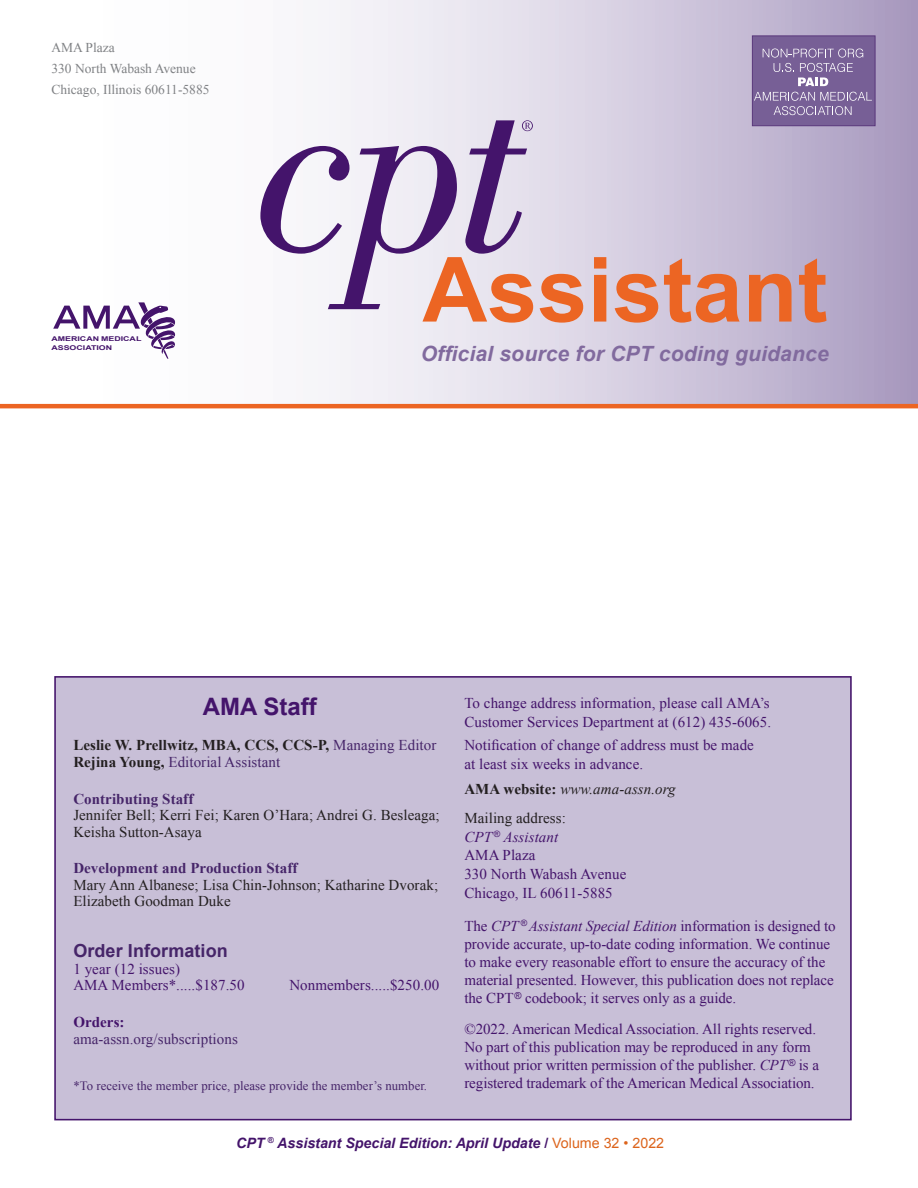
<style>
.page{position:relative;width:918px;height:1188px;background:#fff}
.page>*{position:absolute;margin:0;border:0;box-sizing:border-box;transform-origin:0 0}
.t1{font:700 90px "Arial";color:#ec6523}
.head{font:700 24px "Arial";color:#44146b}
.t2{font:italic 700 21px "Arial";letter-spacing:.01em;color:#816a9e}
.Body_Copy{font:700 18px "Arial";letter-spacing:.005em;color:#462569}
.Body_Copy-2{font:15px/18px "Times New Roman";letter-spacing:-.005em;color:#44146b}
.Body_Copy-3{font:15px/16.5px "Times New Roman";letter-spacing:.005em;color:#231f20}
.Body_Copy-4{font:15px "Times New Roman";letter-spacing:.005em;color:#462569}
.Body_Copy-5{font:700 15px "Times New Roman";letter-spacing:.005em;color:#231f20}
.Body_Copy-6{font:italic 15px "Times New Roman";letter-spacing:.005em;color:#231f20}
.Body_Copy-7{font:700 15px "Times New Roman";letter-spacing:.005em;color:#44146b}
.t3{font:italic 700 14.25px "Arial";color:#44146b}
.t4{font:13.5px "Times New Roman";color:#808285}
.Body_Copy-8{font:12.75px "Times New Roman";letter-spacing:.005em;color:#462569}
.t5{font:700 6.6px/8.7px "Arial";color:#44146b;scale:1.35 1}
.s1{font-weight:400;color:#462569}
.s2{font-weight:700;color:#231f20}
.s3{font-weight:700;color:#462569}
.s4{color:#44146b}
.s5{font-weight:700;font-style:normal}
.s6{color:#231f20}
.s7{font-style:italic}
.s8{font-style:normal}
.s9{font-weight:400;font-style:normal;color:#dc641c}
</style>
<div class="page">
<svg style="left:0;top:0;width:918px;height:404px"></svg>
<svg style="left:260px;top:146px;width:197px;height:163px"></svg>
<svg style="left:465px;top:120px;width:68px;height:134px;background:#b19ec2"></svg>
<div style="left:752px;top:36px;width:123px;height:90px;background:#775f96;border:1px solid #59377b"></div>
<svg style="left:763px;top:49px;width:100px;height:23px"></svg>
<svg style="left:798px;top:78px;width:30px;height:8px"></svg>
<svg style="left:754px;top:92px;width:118px;height:23px"></svg>
<div style="left:54px;top:676px;width:798px;height:444px;background:#c8bfd7;border:2px solid #44146b"></div>
<hr style="left:0;top:404px;width:918px;height:4px;background:#ec6523">
<svg style="left:53px;top:302px;width:122px;height:57px"></svg>
<p class="t4" style="left:51px;top:38px;width:65px">AMA Plaza</p>
<p class="t4" style="left:51px;top:59px;width:146px">330 North Wabash Avenue</p>
<p class="t4" style="left:51px;top:80px;width:160px">Chicago, Illinois 60611-5885</p>
<h1 class="t5" style="left:51px;top:335px;width:68px">AMERICAN MEDICAL<br>ASSOCIATION</h1>
<p class="t1" style="left:423px;top:231px;width:407px">Assistant</p>
<p class="t2" style="left:421px;top:340px;width:410px">Official source for CPT coding guidance</p>
<p class="head" style="left:203px;top:691px;width:115px">AMA Staff</p>
<p class="Body_Copy-5" style="left:73px;top:735px;width:365px">Leslie W. Prellwitz, MBA, CCS, CCS-P, <span class="s1">Managing Editor</span></p>
<p class="Body_Copy-4" style="left:73px;top:752px;width:208px"><span class="s2">Rejina Young,</span> Editorial Assistant</p>
<p class="Body_Copy-3" style="left:73px;top:790px;width:368px"><span class="s3">Contributing Staff<br></span>Jennifer Bell; Kerri Fei; Karen O’Hara; Andrei G. Besleaga;<br>Keisha Sutton-Asaya</p>
<p class="Body_Copy-3" style="left:73px;top:860px;width:366px"><span class="s3">Development and Production Staff<br></span>Mary Ann Albanese; Lisa Chin-Johnson; Katharine Dvorak;<br>Elizabeth Goodman Duke</p>
<p class="Body_Copy" style="left:73px;top:939px;width:156px">Order Information</p>
<p class="Body_Copy-2" style="left:73px;top:960px;width:108px">1 year (12 issues)</p>
<p class="Body_Copy-2" style="left:73px;top:976px;width:173px">AMA Members*.....$187.50</p>
<p class="Body_Copy-2" style="left:289px;top:976px;width:151px">Nonmembers.....$250.00</p>
<p class="Body_Copy-7" style="left:73px;top:1012px;width:53px">Orders:</p>
<p class="Body_Copy-4" style="left:73px;top:1029px;width:166px">ama-assn.org/subscriptions</p>
<p class="Body_Copy-8" style="left:73px;top:1077px;width:355px">*To receive the member price, please provide the member’s number<span class="s4">.</span></p>
<p class="Body_Copy-2" style="left:464px;top:693px;width:308px;line-height:18.8px">To change address information, please call AMA’s<br>Customer Services Department at (612) 435-6065.</p>
<p class="Body_Copy-2" style="left:464px;top:735px;width:291px;line-height:18.8px">Notification of change of address must be made at least six weeks in advance.</p>
<p class="Body_Copy-6" style="left:464px;top:778px;width:213px"><span class="s5">AMA website:</span> www.ama-assn.org</p>
<p class="Body_Copy-2" style="left:464px;top:808px;width:163px;line-height:18.8px"><span class="s6">Mailing address:<br></span><span class="s7">CPT</span> <sup>®</sup> <span class="s7">Assistant<br></span>AMA Plaza<br>330 North Wabash Avenue<br>Chicago, IL 60611-5885</p>
<p class="Body_Copy-2" style="left:464px;top:917px;width:373px">The <span class="s7">CPT</span> <sup>®</sup> <span class="s7">Assistant Special Edition</span> information is designed to provide accurate, up-to-date coding information. We continue to make every reasonable effort to ensure the accuracy of the material presented. However, this publication does not replace the CPT <sup>®</sup> codebook; it serves only as a guide.</p>
<p class="Body_Copy-2" style="left:464px;top:1020px;width:356px">©2022. American Medical Association. All rights reserved.<br>No part of this publication may be reproduced in any form without prior written permission of the publisher. <span class="s7">CPT</span> <sup>®</sup> is a registered trademark of the American Medical Association.</p>
<p class="t3" style="left:236px;top:1133px;width:430px">CPT <sup>®</sup> Assistant Special Edition: April Update <span class="s8">/</span> <span class="s9">Volume 32 • 2022</span></p>
</div>
